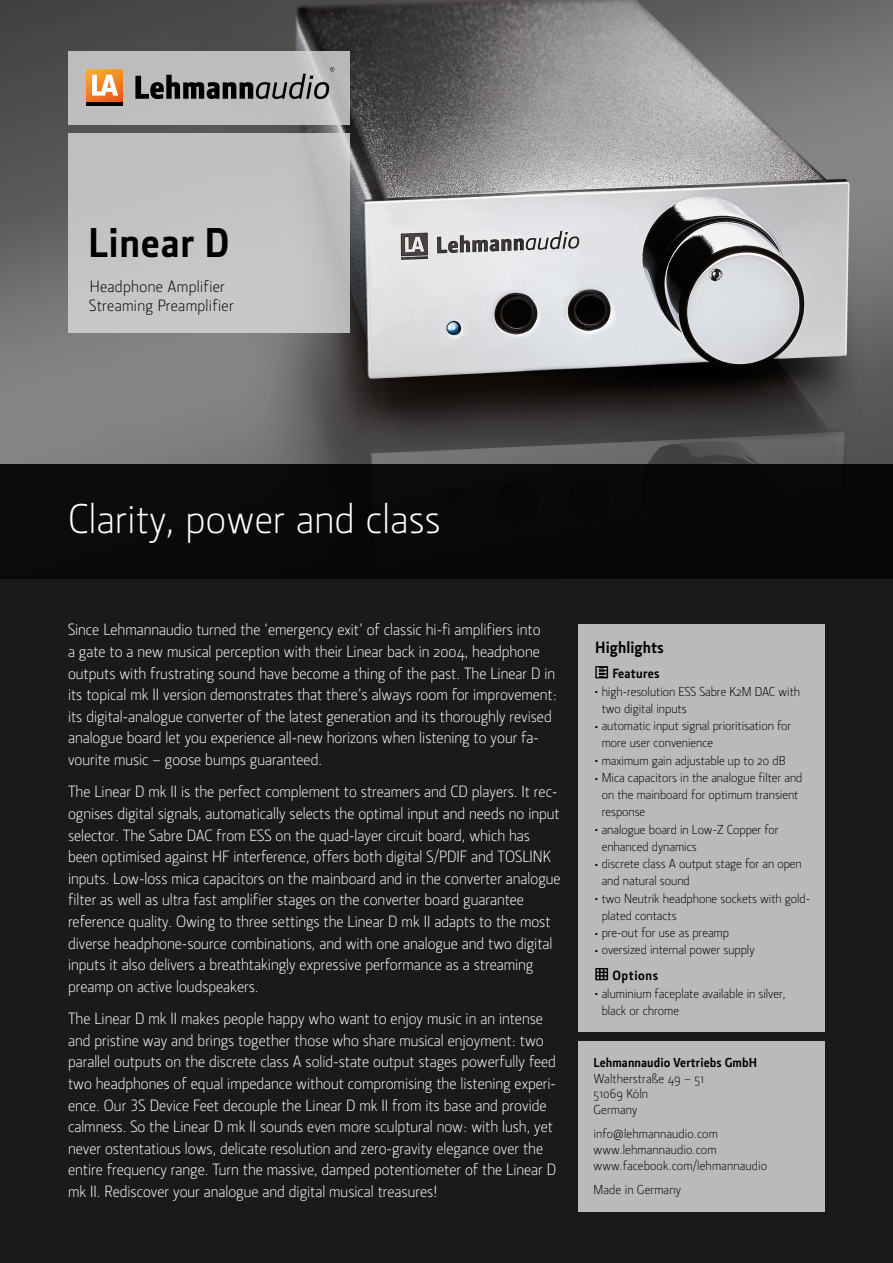
<style>
.page{position:relative;width:893px;height:1263px;background:#fff}
.page>*{position:absolute;margin:0;border:0;box-sizing:border-box;transform-origin:0 0}
.t1{font:300 42px "Section";letter-spacing:.01em;color:#fff}
.t2{font:700 42px "Section";letter-spacing:.02em;color:#000}
.t3{font:300 16.5px/21.6px "Section";color:#fff}
.t4{font:300 16.5px/19.8px "Section";letter-spacing:.02em;color:#000}
.t5{font:700 16.5px "Section";color:#000}
.t6{font:700 13.5px "Section";letter-spacing:.02em;color:#000}
.t7{font:700 13.5px "Section";letter-spacing:.04em;color:#000}
.t8{font:300 13.2px/17.2px "Section";color:#000}
.t9{font:700 13.2px "Section";letter-spacing:.01em;color:#000}
.t10{font:300 3.9px "Section";color:#000}
.s1{font-family:"Section Light Caps";font-weight:400}
</style>
<div class="page">
<img style="left:0;top:0;width:893px;height:464px">
<div style="left:0;top:464px;width:893px;height:799px;background:linear-gradient(to bottom,#111,#1e1e1e)"></div>
<div style="left:68px;top:134px;width:282px;height:199px;background:#c3c3c3"></div>
<div style="left:68px;top:51px;width:282px;height:74px;background:#bebebe"></div>
<svg style="left:86px;top:69px;width:37px;height:32px"></svg>
<svg style="left:92px;top:75px;width:26px;height:21px"></svg>
<svg style="left:135px;top:67px;width:199px;height:32px"></svg>
<hr style="left:86px;top:102px;width:37px;height:4px;background:#000">
<div style="left:578px;top:624px;width:247px;height:407px;background:#bababa"></div>
<div style="left:578px;top:1041px;width:247px;height:170px;background:#bababa"></div>
<svg style="left:595px;top:666px;width:13px;height:12px"></svg>
<svg style="left:595px;top:968px;width:13px;height:12px"></svg>
<h1 class="t2" style="left:88px;top:218px;width:143px">Linear D</h1>
<p class="t4" style="left:89px;top:276px;width:146px">Headphone Amplifier<br>Streaming Preamplifier</p>
<h1 class="t1" style="left:68px;top:495px;width:374px">Clarity, power and class</h1>
<p class="t3" style="left:68px;top:619px;width:490px">Since Lehmannaudio turned the ‘emergency exit’ of classic hi-fi amplifiers into<br>a gate to a new musical perception with their Linear back in 2004, headphone outputs with frustrating sound have become a thing of the past. The Linear D in its topical mk II version demonstrates that there’s always room for improvement: its digital-analogue converter of the latest generation and its thoroughly revised analogue board let you experience all-new horizons when listening to your fa&shy;vourite music – goose bumps guaranteed.</p>
<p class="t3" style="left:68px;top:781px;width:494px">The Linear D mk II is the perfect complement to streamers and CD players. It rec&shy;ognises digital signals, automatically selects the optimal input and needs no input selector. The Sabre DAC from ESS on the quad-layer circuit board, which has been optimised against HF interference, offers both digital S/PDIF and TOSLINK inputs. Low-loss mica capacitors on the mainboard and in the converter analogue filter as well as ultra fast amplifier stages on the converter board guarantee reference quality. Owing to three settings the Linear D mk II adapts to the most diverse headphone-source combinations, and with one analogue and two digital inputs it also delivers a breathtakingly expressive performance as a streaming preamp on active loudspeakers.</p>
<p class="t3" style="left:68px;top:1008px;width:490px">The Linear D mk II makes people happy who want to enjoy music in an intense and pristine way and brings together those who share musical enjoyment: two parallel outputs on the discrete class A solid-state output stages powerfully feed two headphones of equal impedance without compromising the listening experi&shy;ence. Our <span class="s1">3S</span> Device Feet decouple the Linear D mk II from its base and provide calmness. So the Linear D mk II sounds even more sculptural now: with lush, yet never ostentatious lows, delicate resolution and zero-gravity elegance over the entire frequency range. Turn the massive, damped potentiometer of the Linear D mk II. Rediscover your analogue and digital musical treasures!</p>
<p class="t5" style="left:595px;top:637px;width:70px">Highlights</p>
<p class="t6" style="left:612px;top:666px;width:49px">Features</p>
<p class="t10" style="left:595px;top:690px;width:4px">≠</p>
<p class="t8" style="left:602px;top:683px;width:200px">high-resolution ESS Sabre K2M DAC with two digital inputs</p>
<p class="t10" style="left:595px;top:724px;width:4px">≠</p>
<p class="t8" style="left:602px;top:717px;width:191px">automatic input signal prioritisation for more user convenience</p>
<p class="t10" style="left:595px;top:759px;width:4px">≠</p>
<p class="t8" style="left:602px;top:752px;width:185px">maximum gain adjustable up to 20 dB</p>
<p class="t10" style="left:595px;top:776px;width:4px">≠</p>
<p class="t8" style="left:602px;top:769px;width:202px">Mica capacitors in the analogue filter and on the mainboard for optimum transient response</p>
<p class="t10" style="left:595px;top:828px;width:4px">≠</p>
<p class="t8" style="left:602px;top:821px;width:178px">analogue board in Low-Z Copper for enhanced dynamics</p>
<p class="t10" style="left:595px;top:862px;width:4px">≠</p>
<p class="t8" style="left:602px;top:855px;width:202px">discrete class A output stage for an open and natural sound</p>
<p class="t10" style="left:595px;top:897px;width:4px">≠</p>
<p class="t8" style="left:602px;top:890px;width:210px">two Neutrik headphone sockets with gold&shy;plated contacts</p>
<p class="t10" style="left:595px;top:931px;width:4px">≠</p>
<p class="t8" style="left:602px;top:924px;width:129px">pre-out for use as preamp</p>
<p class="t10" style="left:595px;top:949px;width:4px">≠</p>
<p class="t8" style="left:602px;top:941px;width:154px">oversized internal power supply</p>
<p class="t7" style="left:612px;top:968px;width:47px">Options</p>
<p class="t10" style="left:595px;top:992px;width:4px">≠</p>
<p class="t8" style="left:602px;top:984px;width:185px">aluminium faceplate available in silver, black or chrome</p>
<p class="t9" style="left:594px;top:1055px;width:165px">Lehmannaudio Vertriebs GmbH</p>
<p class="t8" style="left:594px;top:1070px;width:112px;line-height:15.8px">Waltherstraße 49 – 51<br>51069 Köln<br>Germany</p>
<p class="t8" style="left:594px;top:1126px;width:175px;line-height:15.8px">info@lehmannaudio.com www.lehmannaudio.com www.facebook.com/lehmannaudio</p>
<p class="t8" style="left:594px;top:1181px;width:89px">Made in Germany</p>
</div>
